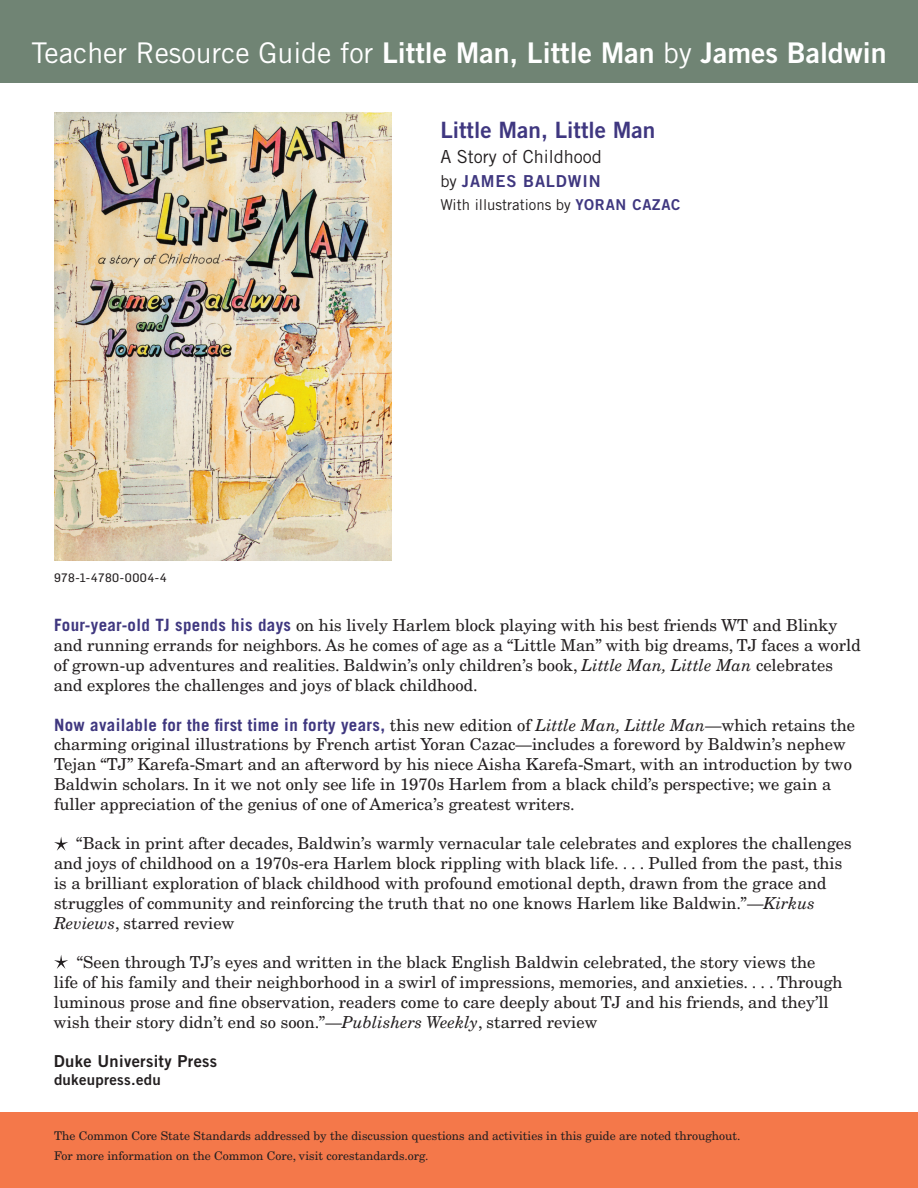
<style>
.page{position:relative;width:918px;height:1188px;background:#fff}
.page>*{position:absolute;margin:0;border:0;box-sizing:border-box;transform-origin:0 0}
.t1{font:28.5px "Trade Gothic LT Std Bd 2";color:#fff}
.t2{font:22.5px "Trade Gothic LT Std Bd 2";color:#3f3780}
.t3{font:18px "Trade Gothic LT Std";color:#231f20}
.t4{font:700 16.95px "Trade Gothic LT Std";letter-spacing:.02em;color:#3f377f}
.t5{font:16.5px/19.8px "New Century Schlbk LT Std";color:#231f20}
.t6{font:16.5px "Trade Gothic LT Std Bd 2";letter-spacing:.02em;color:#231f20}
.t7{font:16.5px "Trade Gothic LT Std Bd 2";letter-spacing:.05em;color:#3f377f}
.t8{font:15px "Trade Gothic LT Std";color:#231f20}
.t9{font:15px "Trade Gothic LT Std Bd 2";letter-spacing:.02em;color:#231f20}
.t10{font:12px/19.8px "New Century Schlbk LT Std";color:#231f20}
.t11{font:12px "Flama Basic";letter-spacing:.04em;color:#231f20}
.s1{font-family:"Trade Gothic LT Std"}
.s2{font-family:"Trade Gothic LT Std";color:#231f20}
.s3{font-weight:700;color:#3f3780}
.s4{font-family:"Trade Gothic LT Std Bd 2";color:#3f3780}
.s5{font-family:"Trade Gothic LT Std";font-weight:700;font-size:16.95px;color:#3f377f}
.s6{font-style:italic}
.s7{font-family:"New Century Schlbk LT Std";font-weight:400;font-size:16.5px;color:#231f20}
.s8{font-family:"New Century Schlbk LT Std";font-weight:400;font-style:italic;font-size:16.5px;color:#231f20}
</style>
<div class="page">
<div style="left:0;top:1112px;width:918px;height:76px;background:#f4784a"></div>
<div style="left:0;top:0;width:918px;height:83px;background:#708474"></div>
<img style="left:54px;top:112px;width:338px;height:449px">
<svg style="left:54px;top:955px;width:14px;height:14px"></svg>
<svg style="left:54px;top:837px;width:14px;height:14px"></svg>
<h1 class="t1" style="left:31px;top:35px;width:857px"><span class="s1">Teacher Resource Guide for</span> Little Man, Little Man <span class="s1">by</span> James Baldwin</h1>
<p class="t11" style="left:54px;top:569px;width:114px">978-1-4780-0004-4</p>
<h2 class="t2" style="left:440px;top:116px;width:216px">Little Man, Little Man</h2>
<p class="t3" style="left:440px;top:146px;width:163px">A Story of Childhood</p>
<p class="t7" style="left:440px;top:171px;width:162px"><span class="s2">by</span> JAMES BALDWIN</p>
<p class="t8" style="left:440px;top:195px;width:242px">With illustrations by <span class="s3">Y</span><span class="s4">ORAN CAZAC</span></p>
<p class="t5" style="left:54px;top:615px;width:808px"><span class="s5">Four-year-old TJ spends his days</span> on his lively Harlem block playing with his best friends WT and Blinky and running errands for neighbors. As he comes of age as a “Little Man” with big dreams, TJ faces a world of grown-up adventures and realities. Baldwin’s only children’s book, <span class="s6">Little Man, Little Man</span> celebrates and explores the challenges and joys of black childhood.</p>
<p class="t4" style="left:54px;top:714px;width:803px">Now available for the first time in forty years, <span class="s7">this new edition of</span> <span class="s8">Little Man, Little Man</span><span class="s7">—which retains the</span></p>
<p class="t5" style="left:54px;top:735px;width:799px">charming original illustrations by French artist Yoran Cazac—includes a foreword by Baldwin’s nephew Tejan “TJ” Karefa-Smart and an afterword by his niece Aisha Karefa-Smart, with an introduction by two Baldwin scholars. In it we not only see life in 1970s Harlem from a black child’s perspective; we gain a fuller appreciation of the genius of one of America’s greatest writers.</p>
<p class="t5" style="left:54px;top:834px;width:799px;text-indent:22px">“Back in print after decades, Baldwin’s warmly vernacular tale celebrates and explores the challenges and joys of childhood on a 1970s-era Harlem block rippling with black life. . . . Pulled from the past, this is a brilliant exploration of black childhood with profound emotional depth, drawn from the grace and struggles of community and reinforcing the truth that no one knows Harlem like Baldwin.”—<span class="s6">Kirkus Reviews</span>, starred review</p>
<p class="t5" style="left:54px;top:952px;width:790px;text-indent:23px">“Seen through TJ’s eyes and written in the black English Baldwin celebrated, the story views the life of his family and their neighborhood in a swirl of impressions, memories, and anxieties. . . . Through luminous prose and fine observation, readers come to care deeply about TJ and his friends, and they’ll wish their story didn’t end so soon.”—<span class="s6">Publishers Weekly</span>, starred review</p>
<p class="t6" style="left:54px;top:1051px;width:165px">Duke University Press</p>
<p class="t9" style="left:54px;top:1071px;width:108px">dukeupress.edu</p>
<p class="t10" style="left:54px;top:1126px;width:688px">The Common Core State Standards addressed by the discussion questions and activities in this guide are noted throughout.<br>For more information on the Common Core, visit corestandards.org.</p>
</div>
